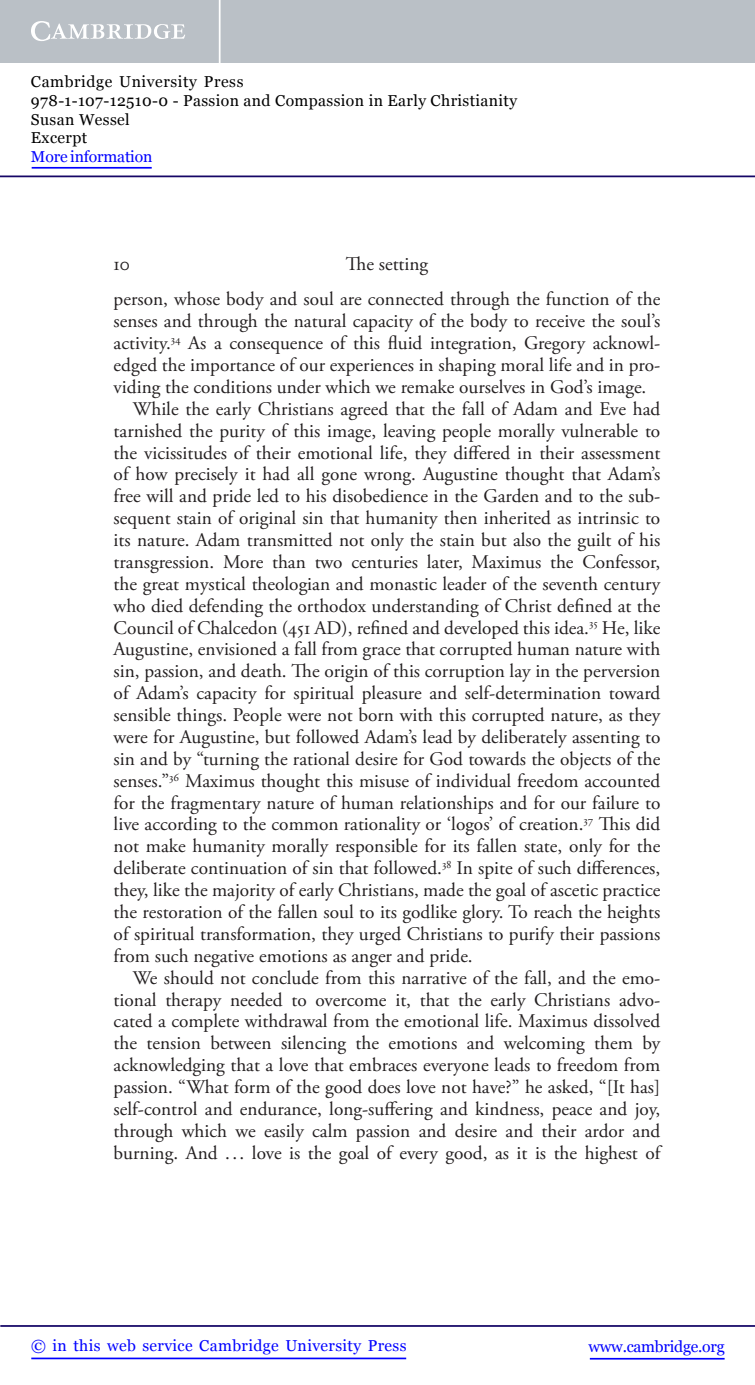
<style>
.page{position:relative;width:755px;height:1385px;background:#fff}
.page>*{position:absolute;margin:0;border:0;box-sizing:border-box;transform-origin:0 0}
.t1{font:19.25px/35px "Adobe Garamond Pro";color:#231f20;text-align:center}
.t2{font:15.75px/18.6px "Georgia";letter-spacing:.025em;color:#000}
.t3{font:15.75px "Georgia";letter-spacing:.025em;color:#00f}
.t4{font:15.75px "Georgia";letter-spacing:-.015em;color:#00f}
.t5{font:15.75px "Georgia";letter-spacing:-.01em;color:#00f}
</style>
<div class="page">
<hr style="left:589px;top:1358px;width:135px;height:1px;background:#00f">
<hr style="left:0;top:1325px;width:754px;height:2px;background:#150666">
<hr style="left:31px;top:1357px;width:375px;height:2px;background:#00f">
<div style="left:0;top:0;width:754px;height:63px;background:#bac0c6"></div>
<svg style="left:31px;top:21px;width:154px;height:20px"></svg>
<hr style="left:219px;top:0;width:1px;height:63px;background:#fff">
<hr style="left:0;top:175px;width:754px;height:2px;background:#150666">
<hr style="left:32px;top:167px;width:120px;height:2px;background:#00f">
<p class="t2" style="left:31px;top:73px;width:487px">Cambridge University Press<br>978-1-107-12510-0 - Passion and Compassion in Early Christianity<br>Susan Wessel<br>Excerpt</p>
<p class="t5" style="left:31px;top:147px;width:123px">More information</p>
<p class="t1" style="left:114px;top:248px;width:548px">The setting<br>person, whose body and soul are connected through the function of the</p>
<p class="t1" style="left:114px;top:305px;width:547px">senses and through the natural capacity of the body to receive the soul’s</p>
<p class="t1" style="left:114px;top:327px;width:548px">activity. <sup>34</sup> As a consequence of this fluid integration, Gregory acknowl-</p>
<p class="t1" style="left:114px;top:349px;width:548px">edged the importance of our experiences in shaping moral life and in pro-</p>
<p class="t1" style="left:114px;top:371px;width:534px">viding the conditions under which we remake ourselves in God’s image.</p>
<p class="t1" style="left:133px;top:393px;width:528px">While the early Christians agreed that the fall of Adam and Eve had</p>
<p class="t1" style="left:114px;top:415px;width:547px">tarnished the purity of this image, leaving people morally vulnerable to</p>
<p class="t1" style="left:114px;top:437px;width:548px">the vicissitudes of their emotional life, they differed in their assessment</p>
<p class="t1" style="left:114px;top:458px;width:548px">of how precisely it had all gone wrong. Augustine thought that Adam’s</p>
<p class="t1" style="left:114px;top:480px;width:548px">free will and pride led to his disobedience in the Garden and to the sub-</p>
<p class="t1" style="left:114px;top:502px;width:547px">sequent stain of original sin that humanity then inherited as intrinsic to</p>
<p class="t1" style="left:114px;top:524px;width:548px">its nature. Adam transmitted not only the stain but also the guilt of his</p>
<p class="t1" style="left:114px;top:546px;width:547px">transgression. More than two centuries later, Maximus the Confessor,</p>
<p class="t1" style="left:114px;top:568px;width:548px">the great mystical theologian and monastic leader of the seventh century</p>
<p class="t1" style="left:114px;top:590px;width:548px">who died defending the orthodox understanding of Christ defined at the</p>
<p class="t1" style="left:114px;top:612px;width:548px">Council of Chalcedon (451 AD), refined and developed this idea. <sup>35</sup> He, like</p>
<p class="t1" style="left:114px;top:633px;width:548px">Augustine, envisioned a fall from grace that corrupted human nature with</p>
<p class="t1" style="left:114px;top:655px;width:548px">sin, passion, and death. The origin of this corruption lay in the perversion</p>
<p class="t1" style="left:114px;top:677px;width:548px">of Adam’s capacity for spiritual pleasure and self-determination toward</p>
<p class="t1" style="left:114px;top:699px;width:548px">sensible things. People were not born with this corrupted nature, as they</p>
<p class="t1" style="left:114px;top:721px;width:547px">were for Augustine , but followed Adam’s lead by deliberately assenting to</p>
<p class="t1" style="left:114px;top:743px;width:547px">sin and by “turning the rational desire for God towards the objects of the</p>
<p class="t1" style="left:114px;top:765px;width:548px">senses.” <sup>36</sup> Maximus thought this misuse of individual freedom accounted</p>
<p class="t1" style="left:114px;top:787px;width:548px">for the fragmentary nature of human relationships and for our failure to</p>
<p class="t1" style="left:114px;top:808px;width:547px">live according to the common rationality or ‘logos’ of creation. <sup>37</sup> This did</p>
<p class="t1" style="left:114px;top:830px;width:547px">not make humanity morally responsible for its fallen state, only for the</p>
<p class="t1" style="left:114px;top:852px;width:548px">deliberate continuation of sin that followed. <sup>38</sup> In spite of such differences,</p>
<p class="t1" style="left:114px;top:874px;width:547px">they, like the majority of early Christians, made the goal of ascetic practice</p>
<p class="t1" style="left:114px;top:896px;width:548px">the restoration of the fallen soul to its godlike glory. To reach the heights</p>
<p class="t1" style="left:114px;top:918px;width:547px">of spiritual transformation, they urged Christians to purify their passions</p>
<p class="t1" style="left:114px;top:940px;width:360px">from such negative emotions as anger and pride.</p>
<p class="t1" style="left:133px;top:962px;width:528px">We should not conclude from this narrative of the fall , and the emo-</p>
<p class="t1" style="left:114px;top:983px;width:547px">tional therapy needed to overcome it, that the early Christians advo-</p>
<p class="t1" style="left:114px;top:1005px;width:547px">cated a complete withdrawal from the emotional life. Maximus dissolved</p>
<p class="t1" style="left:114px;top:1027px;width:547px">the tension between silencing the emotions and welcoming them by</p>
<p class="t1" style="left:114px;top:1049px;width:547px">acknowledging that a love that embraces everyone leads to freedom from</p>
<p class="t1" style="left:114px;top:1071px;width:548px">passion. “What form of the good does love not have?” he asked, “[It has]</p>
<p class="t1" style="left:114px;top:1093px;width:547px">self-control and endurance, long-suffering and kindness, peace and joy,</p>
<p class="t1" style="left:114px;top:1115px;width:547px">through which we easily calm passion and desire and their ardor and</p>
<p class="t1" style="left:114px;top:1137px;width:548px">burning. And . . . love is the goal of every good, as it is the highest of</p>
<p class="t1" style="left:114px;top:248px;width:18px">10</p>
<p class="t3" style="left:31px;top:1336px;width:376px">© in this web service Cambridge University Press</p>
<p class="t4" style="left:588px;top:1336px;width:137px">www.cambridge.org</p>
</div>
